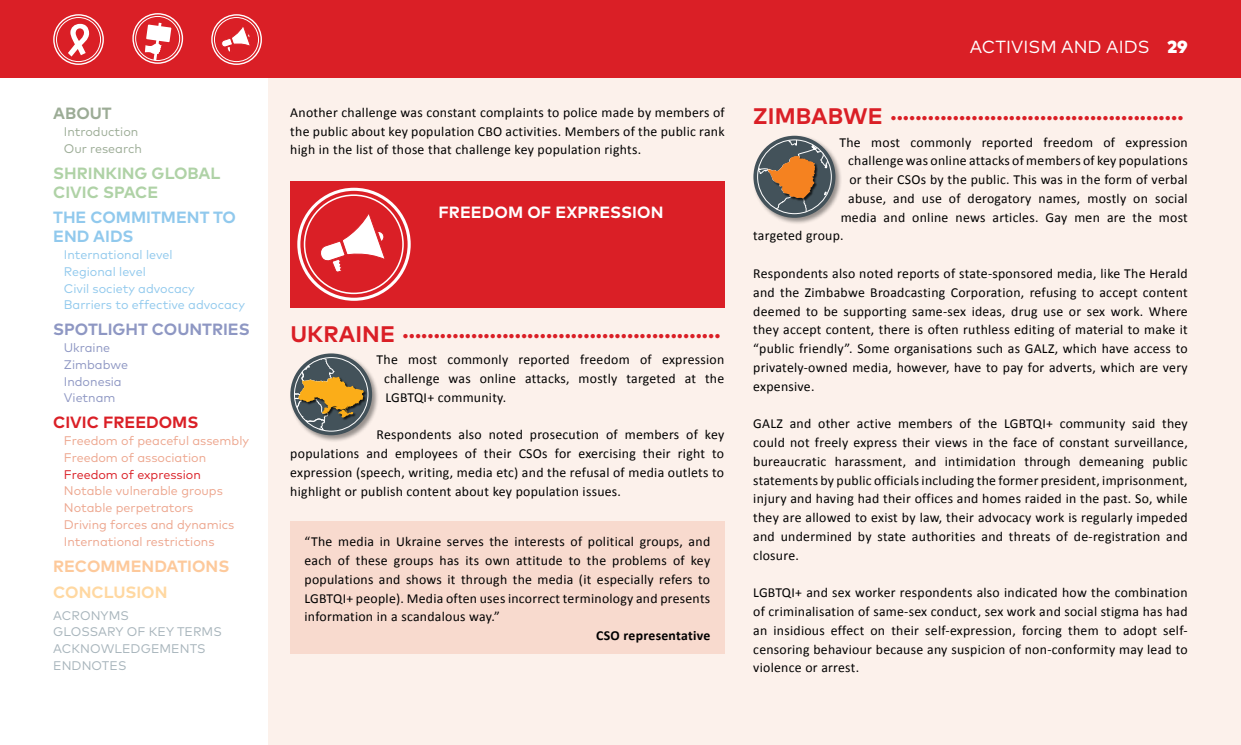
<style>
.page{position:relative;width:1241px;height:745px;background:#fff}
.page>*{position:absolute;margin:0;border:0;box-sizing:border-box;transform-origin:0 0}
.t1{font:700 22.5px "Mark Pro";letter-spacing:.005em;color:#da1f26}
.t2{font:17.5px "Mark Pro";letter-spacing:.005em;color:#fff}
.t3{font:700 16.25px/18.8px "Mark Pro";color:#afd2a6}
.t4{font:700 16.25px/18.8px "Mark Pro";color:#91c9ed}
.t5{font:700 16.25px "Mark Pro";letter-spacing:.005em;color:#fff}
.t6{font:700 16.25px "Mark Pro";color:#8e97c3}
.t7{font:700 16.25px "Mark Pro";color:#fdc99b}
.t8{font:700 16.25px "Mark Pro";color:#da1f26}
.t9{font:700 16.25px "Mark Pro";color:#ffd8a1}
.t10{font:700 16.25px "Mark Pro";color:#9cac96}
.t11{font:13.75px/18.8px "Calibri";letter-spacing:.02em;color:#000;text-align:justify}
.t12{font:700 13.75px "Calibri";letter-spacing:.02em;color:#000}
.t13{font:12.5px/16.8px "Mark Pro";color:#eda68e}
.t14{font:12.5px/16.8px "Mark Pro";color:#91c9ed}
.t15{font:12.5px/16.8px "Mark Pro";letter-spacing:.005em;color:#a7b4bb}
.t16{font:12.5px/16.8px "Mark Pro";color:#8e97c3}
.t17{font:12.5px/16.8px "Mark Pro";color:#9cac96}
.t18{font:12.5px "Mark Pro";color:#da1f26}
.s1{font-weight:900}
</style>
<div class="page">
<div style="left:0;top:0;width:1240px;height:78px;background:#da1f26"></div>
<svg style="left:68px;top:24px;width:21px;height:33px"></svg>
<div style="left:53px;top:14px;width:51px;height:51px;border:1px solid #fff;border-radius:50%"></div>
<div style="left:56px;top:17px;width:45px;height:45px;border:1px solid #fff;border-radius:50%"></div>
<div style="left:269px;top:79px;width:971px;height:665px;background:#fcf1eb"></div>
<div style="left:290px;top:182px;width:435px;height:126px;background:#da1f26"></div>
<svg style="left:299px;top:189px;width:110px;height:110px"></svg>
<div style="left:297px;top:188px;width:113px;height:112px;border:3px solid #fff;border-radius:50%"></div>
<svg style="left:317px;top:212px;width:69px;height:63px"></svg>
<div style="left:304px;top:194px;width:100px;height:100px;border:2px solid #fff;border-radius:50%"></div>
<div style="left:290px;top:521px;width:434px;height:132px;background:#f8dace"></div>
<div style="left:289px;top:352px;width:90px;height:90px;background:#000;opacity:.4"></div>
<svg style="left:290px;top:353px;width:82px;height:82px"></svg>
<div style="left:298px;top:376px;width:69px;height:44px;background:#000;opacity:.75"></div>
<svg style="left:294px;top:357px;width:69px;height:74px;background:#8d7f59"></svg>
<div style="left:294px;top:357px;width:74px;height:74px;border:1px solid #fff;border-radius:50%"></div>
<div style="left:752px;top:134px;width:90px;height:90px;background:#000;opacity:.4"></div>
<svg style="left:753px;top:136px;width:82px;height:82px"></svg>
<svg style="left:757px;top:140px;width:74px;height:73px;background:#877462"></svg>
<svg style="left:212px;top:15px;width:49px;height:49px"></svg>
<div style="left:211px;top:14px;width:51px;height:51px;border:1px solid #fff;border-radius:50%"></div>
<svg style="left:220px;top:25px;width:31px;height:28px"></svg>
<div style="left:214px;top:17px;width:45px;height:45px;border:1px solid #fff;border-radius:50%"></div>
<svg style="left:133px;top:14px;width:49px;height:49px"></svg>
<div style="left:132px;top:13px;width:51px;height:51px;border:1px solid #fff;border-radius:50%"></div>
<div style="left:135px;top:16px;width:45px;height:45px;border:1px solid #fff;border-radius:50%"></div>
<svg style="left:145px;top:23px;width:26px;height:38px"></svg>
<p class="t10" style="left:53px;top:101px;width:60px">ABOUT</p>
<p class="t17" style="left:64px;top:122px;width:80px">Introduction<br>Our research</p>
<p class="t3" style="left:53px;top:162px;width:169px">SHRINKING GLOBAL<br>CIVIC SPACE</p>
<p class="t4" style="left:53px;top:207px;width:184px">THE COMMITMENT TO<br>END AIDS</p>
<p class="t14" style="left:64px;top:245px;width:183px">International level<br>Regional level<br>Civil society advocacy<br>Barriers to effective advocacy</p>
<p class="t6" style="left:53px;top:317px;width:198px">SPOTLIGHT COUNTRIES</p>
<p class="t16" style="left:64px;top:338px;width:66px">Ukraine<br>Zimbabwe<br>Indonesia<br>Vietnam</p>
<p class="t8" style="left:53px;top:410px;width:147px">CIVIC FREEDOMS</p>
<p class="t13" style="left:64px;top:431px;width:187px">Freedom of peaceful assembly<br>Freedom of association</p>
<p class="t18" style="left:64px;top:464px;width:138px">Freedom of expression</p>
<p class="t13" style="left:64px;top:481px;width:172px">Notable vulnerable groups<br>Notable perpetrators<br>Driving forces and dynamics<br>International restrictions</p>
<p class="t7" style="left:53px;top:553px;width:178px">RECOMMENDATIONS</p>
<p class="t9" style="left:53px;top:579px;width:116px">CONCLUSION</p>
<p class="t15" style="left:53px;top:605px;width:170px">ACRONYMS<br>GLOSSARY OF KEY TERMS<br>ACKNOWLEDGEMENTS<br>ENDNOTES</p>
<p class="t11" style="left:290px;top:103px;width:436px">Another challenge was constant complaints to police made by members of the public about key population CBO activities. Members of the public rank high in the list of those that challenge key population rights.</p>
<p class="t5" style="left:438px;top:200px;width:226px">FREEDOM OF EXPRESSION</p>
<h1 class="t1" style="left:290px;top:313px;width:431px">UKRAINE ...................................................</h1>
<p class="t11" style="left:384px;top:350px;width:341px;text-indent:-7px">The most commonly reported freedom of expression challenge was online attacks, mostly targeted at the LGBTQI+ community.</p>
<p class="t11" style="left:290px;top:425px;width:435px;text-indent:86px">Respondents also noted prosecution of members of key populations and employees of their CSOs for exercising their right to expression (speech, writing, media etc) and the refusal of media outlets to highlight or publish content about key population issues.</p>
<p class="t11" style="left:304px;top:532px;width:407px">“The media in Ukraine serves the interests of political groups, and each of these groups has its own attitude to the problems of key populations and shows it through the media (it especially refers to LGBTQI+ people). Media often uses incorrect terminology and presents information in a scandalous way.”</p>
<p class="t12" style="left:596px;top:626px;width:115px">CSO representative</p>
<p class="t2" style="left:969px;top:34px;width:219px">ACTIVISM AND AIDS <span class="s1">29</span></p>
<h1 class="t1" style="left:753px;top:95px;width:431px">ZIMBABWE ...............................................</h1>
<p class="t11" style="left:839px;top:132px;width:350px">The most commonly reported freedom of expression</p>
<p class="t11" style="left:848px;top:151px;width:341px">challenge was online attacks of members of key populations</p>
<p class="t11" style="left:849px;top:170px;width:340px">or their CSOs by the public. This was in the form of verbal</p>
<p class="t11" style="left:848px;top:189px;width:341px">abuse, and use of derogatory names, mostly on social</p>
<p class="t11" style="left:840px;top:207px;width:348px">media and online news articles. Gay men are the most</p>
<p class="t11" style="left:753px;top:226px;width:92px">targeted group.</p>
<p class="t11" style="left:753px;top:264px;width:436px">Respondents also noted reports of state-sponsored media, like The Herald and the Zimbabwe Broadcasting Corporation, refusing to accept content deemed to be supporting same-sex ideas, drug use or sex work. Where they accept content, there is often ruthless editing of material to make it “public friendly”. Some organisations such as GALZ, which have access to privately-owned media, however, have to pay for adverts, which are very expensive.</p>
<p class="t11" style="left:753px;top:414px;width:436px">GALZ and other active members of the LGBTQI+ community said they could not freely express their views in the face of constant surveillance, bureaucratic harassment, and intimidation through demeaning public statements by public officials including the former president, imprisonment, injury and having had their offices and homes raided in the past. So, while they are allowed to exist by law, their advocacy work is regularly impeded and undermined by state authorities and threats of de-registration and closure.</p>
<p class="t11" style="left:753px;top:583px;width:436px">LGBTQI+ and sex worker respondents also indicated how the combination of criminalisation of same-sex conduct, sex work and social stigma has had an insidious effect on their self-expression, forcing them to adopt self&shy;censoring behaviour because any suspicion of non-conformity may lead to violence or arrest.</p>
</div>
